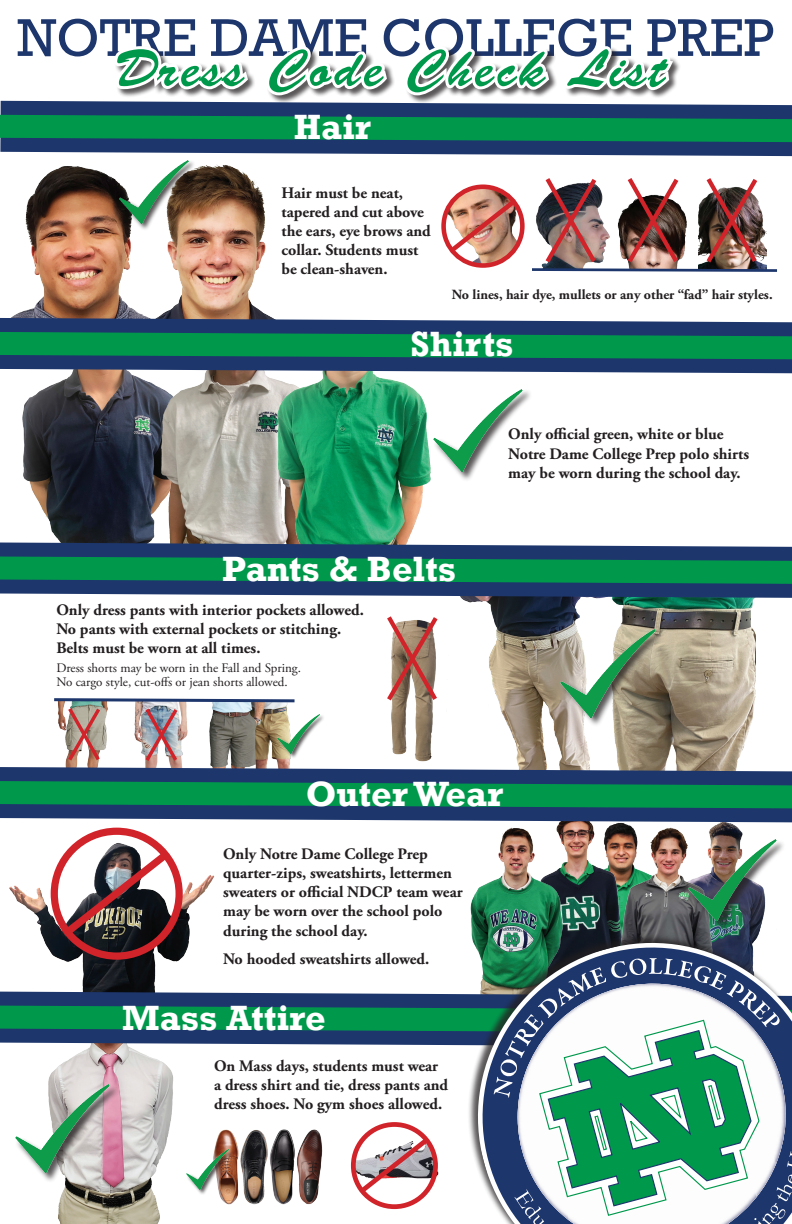
<style>
.page{position:relative;width:792px;height:1224px;background:#fff}
.page>*{position:absolute;margin:0;border:0;box-sizing:border-box;transform-origin:0 0}
.t1{font:54px "Rockwell";color:#1d366c}
.t2{font:52px "Brush Script Std";letter-spacing:.07em;color:#00994c}
.t3{font:700 36px "Rockwell";color:#fff}
.t4{font:700 16px/19.2px "Adobe Garamond Pro";color:#231f20}
.t5{font:700 14px "Adobe Garamond Pro";color:#231f20}
.t6{font:13px/14px "Adobe Garamond Pro";color:#231f20}
.s1{font-style:inherit}
</style>
<div class="page">
<img style="left:167px;top:182px;width:99px;height:110px">
<img style="left:25px;top:182px;width:106px;height:110px">
<img style="left:627px;top:848px;width:62px;height:76px">
<img style="left:579px;top:848px;width:48px;height:76px">
<img style="left:470px;top:848px;width:109px;height:76px">
<img style="left:48px;top:1073px;width:125px;height:151px">
<img style="left:22px;top:399px;width:123px;height:118px">
<img style="left:145px;top:399px;width:129px;height:118px">
<img style="left:274px;top:399px;width:157px;height:118px">
<svg style="left:116px;top:48px;width:135px;height:27px"></svg>
<svg style="left:274px;top:47px;width:118px;height:28px"></svg>
<svg style="left:413px;top:47px;width:140px;height:28px"></svg>
<svg style="left:589px;top:47px;width:89px;height:28px"></svg>
<img style="left:214px;top:1129px;width:109px;height:76px">
<img style="left:9px;top:860px;width:206px;height:106px">
<img style="left:391px;top:705px;width:42px;height:36px">
<img style="left:489px;top:624px;width:267px;height:117px">
<img style="left:441px;top:190px;width:71px;height:78px">
<div style="left:441px;top:184px;width:84px;height:84px;border:5px solid #d1232a;border-radius:50%"></div>
<img style="left:447px;top:196px;width:72px;height:60px">
<svg style="left:387px;top:624px;width:50px;height:81px"></svg>
<img style="left:54px;top:698px;width:241px;height:43px">
<div style="left:51px;top:828px;width:132px;height:132px;border:7px solid #d1232a;border-radius:50%"></div>
<img style="left:60px;top:848px;width:114px;height:92px">
<img style="left:532px;top:182px;width:245px;height:90px">
<svg style="left:0;top:75px;width:792px;height:107px"></svg>
<svg style="left:0;top:103px;width:792px;height:51px;background:#146760"></svg>
<img style="left:0;top:292px;width:792px;height:107px">
<svg style="left:0;top:320px;width:792px;height:51px;background:#146660"></svg>
<svg style="left:0;top:517px;width:792px;height:107px"></svg>
<svg style="left:0;top:545px;width:792px;height:50px;background:#12665f"></svg>
<img style="left:0;top:741px;width:792px;height:107px">
<svg style="left:0;top:769px;width:792px;height:51px;background:#14665f"></svg>
<svg style="left:0;top:966px;width:459px;height:107px"></svg>
<svg style="left:0;top:994px;width:459px;height:51px;background:#146660"></svg>
<img style="left:459px;top:924px;width:301px;height:280px">
<svg style="left:494px;top:958px;width:298px;height:266px"></svg>
<div style="left:433px;top:389px;width:99px;height:93px;background:#231f20;opacity:.75"></div>
<img style="left:433px;top:389px;width:89px;height:83px">
<div style="left:561px;top:629px;width:104px;height:98px;background:#231f20;opacity:.75"></div>
<img style="left:560px;top:629px;width:95px;height:88px">
<div style="left:689px;top:840px;width:97px;height:91px;background:#231f20;opacity:.75"></div>
<img style="left:689px;top:840px;width:87px;height:81px">
<div style="left:119px;top:159px;width:76px;height:72px;background:#231f20;opacity:.75"></div>
<img style="left:119px;top:160px;width:69px;height:64px">
<div style="left:278px;top:715px;width:47px;height:44px;background:#231f20;opacity:.75"></div>
<img style="left:278px;top:715px;width:42px;height:38px">
<img style="left:351px;top:1132px;width:88px;height:56px">
<div style="left:351px;top:1122px;width:87px;height:87px;border:5px solid #d1232a;border-radius:50%"></div>
<svg style="left:357px;top:1134px;width:75px;height:62px"></svg>
<div style="left:15px;top:1085px;width:104px;height:98px;background:#231f20;opacity:.75"></div>
<img style="left:15px;top:1085px;width:95px;height:88px">
<div style="left:186px;top:1150px;width:48px;height:45px;background:#231f20;opacity:.75"></div>
<img style="left:186px;top:1150px;width:43px;height:39px">
<h1 class="t1" style="left:17px;top:7px;width:759px">NOTRE DAME COLLEGE PREP</h1>
<h2 class="t2" style="left:114px;top:40px;width:553px"><span class="s1">D</span>ress Code Check List</h2>
<h3 class="t3" style="left:294px;top:105px;width:79px">Hair</h3>
<p class="t4" style="left:282px;top:183px;width:151px">Hair must be neat, tapered and cut above the ears, eye brows and collar. Students must be clean-shaven.</p>
<p class="t5" style="left:452px;top:286px;width:322px">No lines, hair dye, mullets or any other “fad” hair styles.</p>
<h3 class="t3" style="left:411px;top:323px;width:104px">Shirts</h3>
<h3 class="t3" style="left:222px;top:547px;width:235px">Pants &amp; Belts</h3>
<p class="t4" style="left:56px;top:600px;width:309px">Only dress pants with interior pockets allowed.<br>No pants with external pockets or stitching.<br>Belts must be worn at all times.</p>
<p class="t6" style="left:56px;top:662px;width:246px">Dress shorts may be worn in the Fall and Spring.<br>No cargo style, cut-offs or jean shorts allowed.</p>
<p class="t4" style="left:508px;top:425px;width:242px">Only official green, white or blue<br>Notre Dame College Prep polo shirts may be worn during the school day.</p>
<h3 class="t3" style="left:306px;top:772px;width:199px">Outer Wear</h3>
<p class="t4" style="left:223px;top:844px;width:241px">Only Notre Dame College Prep quarter-zips, sweatshirts, lettermen sweaters or official NDCP team wear may be worn over the school polo during the school day.</p>
<p class="t4" style="left:223px;top:949px;width:208px">No hooded sweatshirts allowed.</p>
<h3 class="t3" style="left:122px;top:996px;width:205px">Mass Attire</h3>
<p class="t4" style="left:214px;top:1057px;width:236px">On Mass days, students must wear a dress shirt and tie, dress pants and dress shoes. No gym shoes allowed.</p>
</div>
